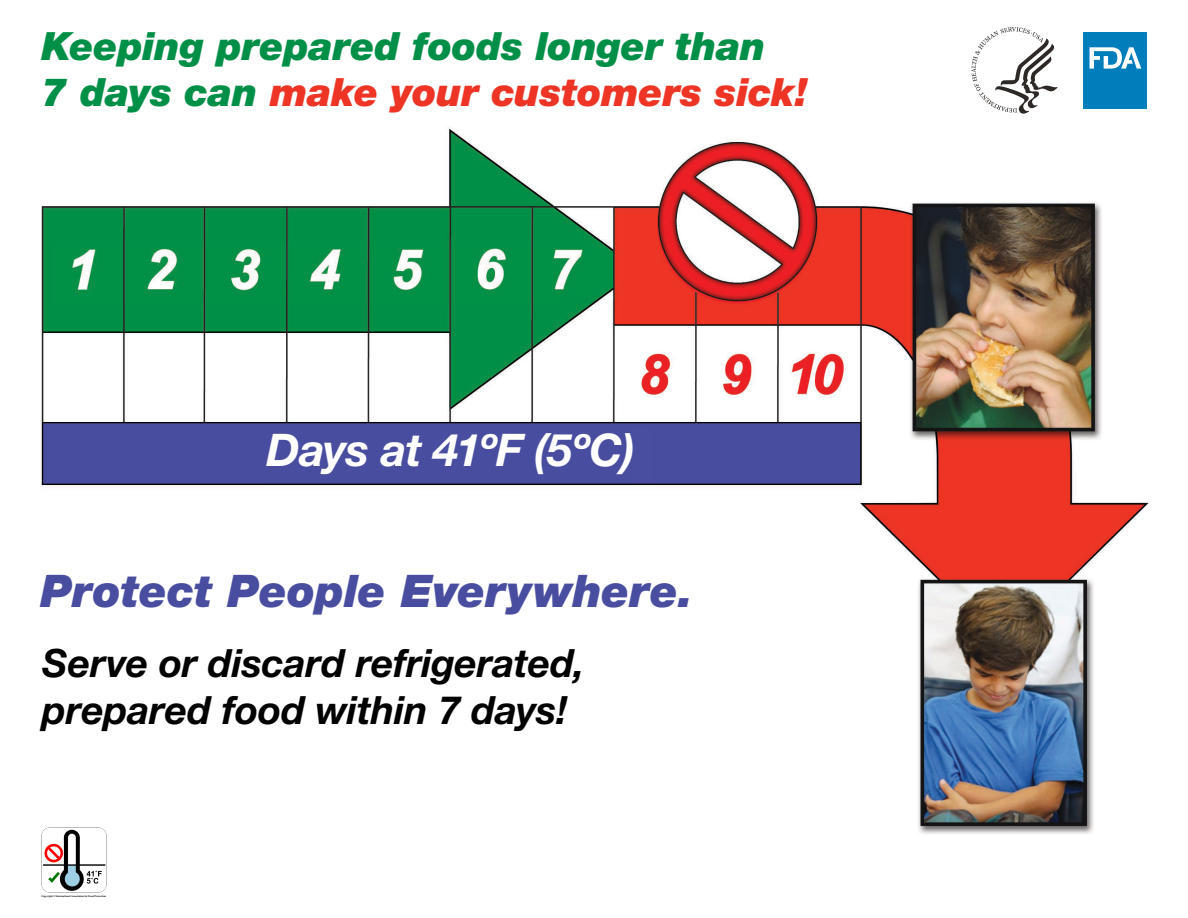
<style>
.page{position:relative;width:1188px;height:918px;background:#fff}
.page>*{position:absolute;margin:0;border:0;box-sizing:border-box;transform-origin:0 0}
.t1{font:italic 900 45px "Helvetica Neue LT Std";letter-spacing:-.005em;color:#484da0}
.t2{font:italic 700 45px "Helvetica Neue LT Std";letter-spacing:-.02em;color:#fff}
.t3{font:italic 900 39px/46.8px "Helvetica Neue LT Std";letter-spacing:-.01em;color:#008f46}
.t4{font:italic 700 39px/46.8px "Helvetica Neue LT Std";letter-spacing:-.005em;color:#000}
.t5{font:700 2.7px "Times New Roman";letter-spacing:-.005em;color:#000}
.s1{color:#ee3424}
</style>
<div class="page">
<img style="left:41px;top:32px;width:1109px;height:802px">
<div style="left:164px;top:24px;width:861px;height:100px;background:#fff"></div>
<div style="left:108px;top:587px;width:682px;height:61px;background:#fff"></div>
<div style="left:261px;top:428px;width:372px;height:54px;background:#484da0"></div>
<div style="left:169px;top:687px;width:569px;height:112px;background:#fff"></div>
<div style="left:35px;top:814px;width:85px;height:85px;background:#fff"></div>
<div style="left:1083px;top:33px;width:64px;height:76px;background:#007dbb"></div>
<svg style="left:1090px;top:47px;width:51px;height:22px"></svg>
<svg style="left:971px;top:27px;width:87px;height:87px"></svg>
<img style="left:41px;top:828px;width:65px;height:65px">
<p class="t3" style="left:41px;top:22px;width:768px">Keeping prepared foods longer than<br>7 days can <span class="s1">make your customers sick!</span></p>
<p class="t2" style="left:266px;top:422px;width:370px">Days at 41ºF (5ºC)</p>
<p class="t1" style="left:41px;top:564px;width:654px">Protect People Everywhere.</p>
<p class="t4" style="left:42px;top:639px;width:544px">Serve or discard refrigerated, prepared food within 7 days!</p>
<p class="t5" style="left:41px;top:894px;width:66px">Copyright © International Association for Food Protection</p>
</div>
